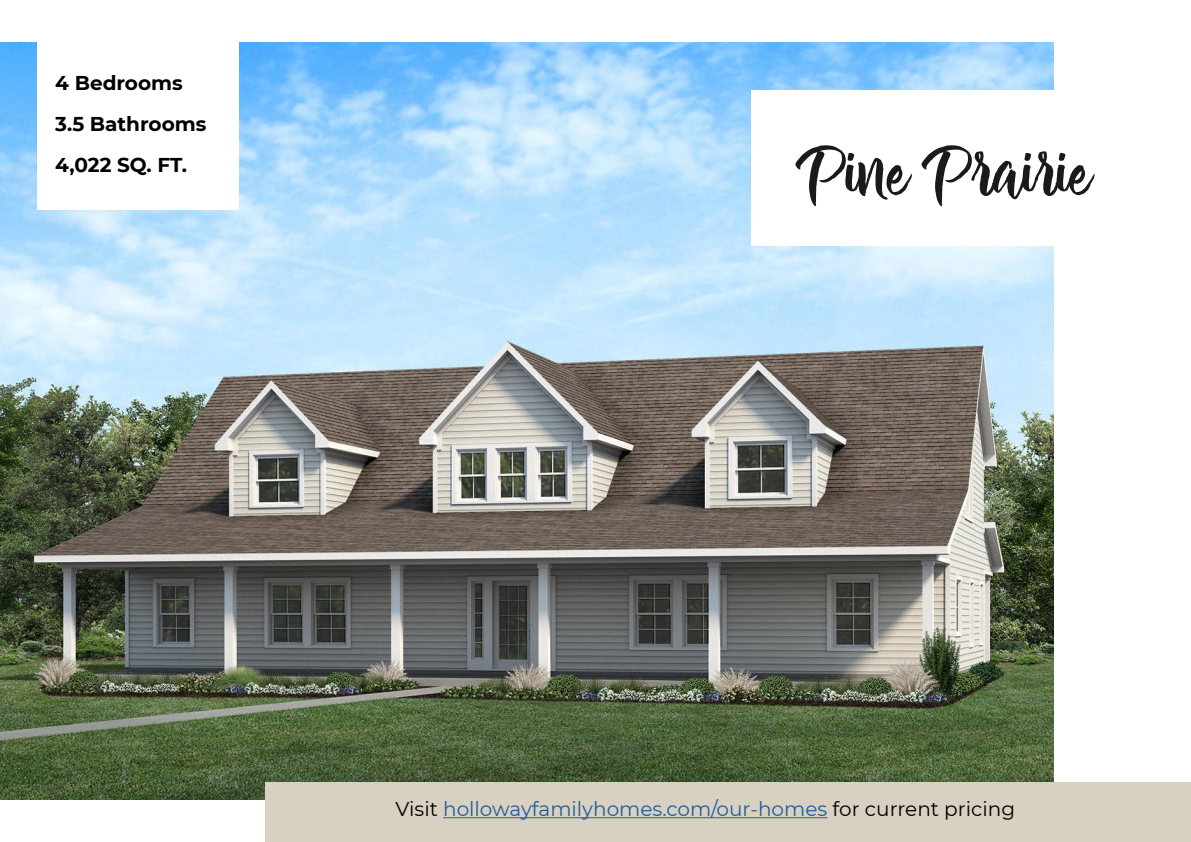
<style>
.page{position:relative;width:1191px;height:842px;background:#fff}
.page>*{position:absolute;margin:0;border:0;box-sizing:border-box;transform-origin:0 0}
.t1{font:80px "Chamelia Script";color:#000}
.t2{font:20px "Montserrat";color:#215e9e}
.t3{font:700 20px/41px "Montserrat";color:#000}
.s1{color:#000}
</style>
<div class="page">
<img style="left:0;top:43px;width:1053px;height:756px">
<div style="left:37px;top:23px;width:201px;height:187px;background:#fff"></div>
<div style="left:751px;top:90px;width:349px;height:155px;background:#fff"></div>
<div style="left:266px;top:783px;width:925px;height:59px;background:#d8d1c1"></div>
<hr style="left:443px;top:817px;width:384px;height:1px;background:#215e9e">
<p class="t3" style="left:55px;top:62px;width:153px">4 Bedrooms<br>3.5 Bathrooms<br>4,022 SQ. FT.</p>
<h1 class="t1" style="left:795px;top:124px;width:299px">Pine Prairie</h1>
<p class="t2" style="left:395px;top:795px;width:621px"><span class="s1">Visit</span> hollowayfamilyhomes.com/our-homes <span class="s1">for current pricing</span></p>
</div>
